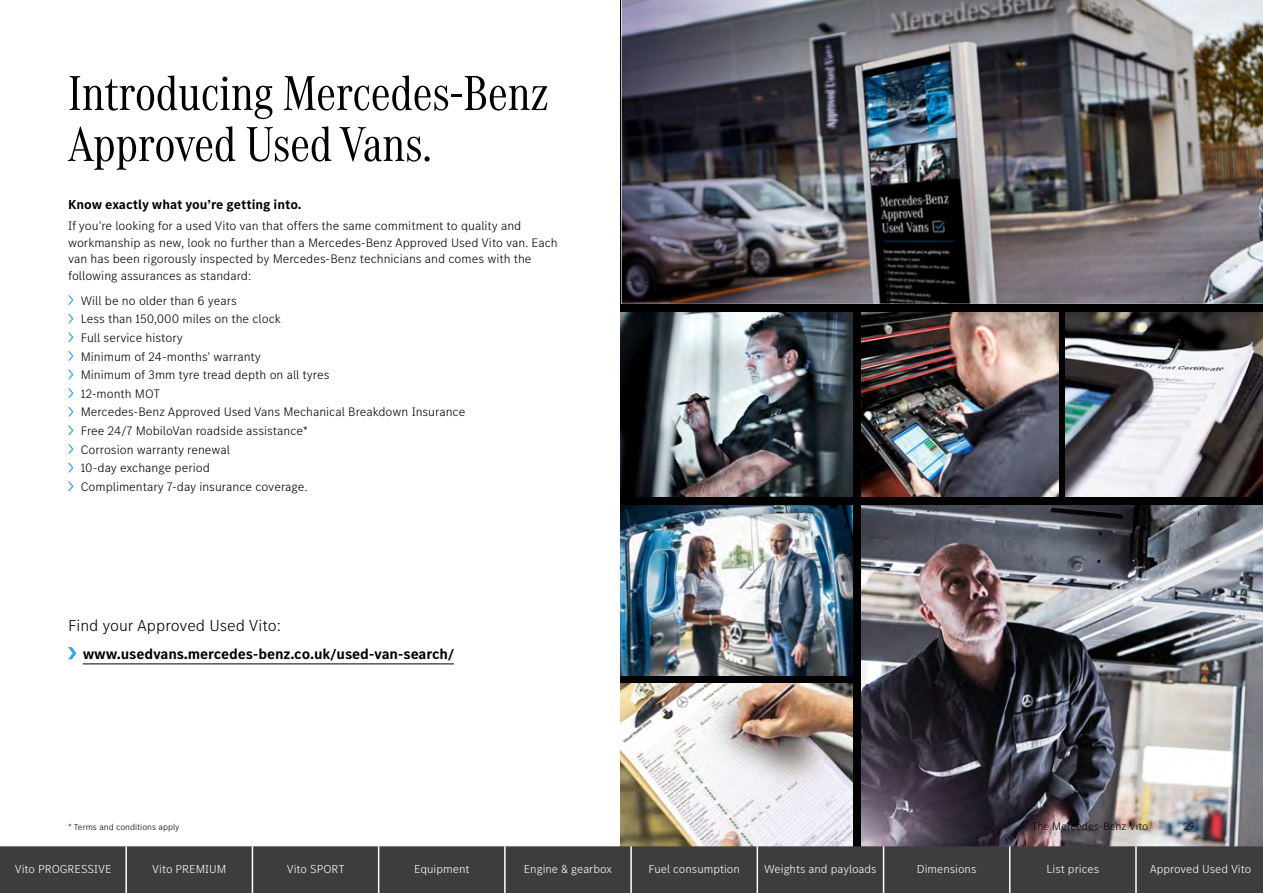
<style>
.page{position:relative;width:1263px;height:893px;background:#fff}
.page>*{position:absolute;margin:0;border:0;box-sizing:border-box;transform-origin:0 0}
.t1{font:51px/51px "MB Corpo A Title Cond";color:#000}
.t2{font:300 16.5px "MB Corpo S Text";color:#000}
.t3{font:700 15px "MB Corpo S Text";letter-spacing:-.01em;color:#000}
.t4{font:700 13.5px "MB Corpo S Text";color:#000}
.t5{font:300 12.75px/18.6px "MB Corpo S Text";color:#000}
.t6{font:300 12px "MB Corpo S Text";color:#fff}
.t7{font:300 11.25px "MB Corpo S Text";color:#000}
.t8{font:300 9px "MB Corpo S Text";color:#000}
</style>
<div class="page">
<svg style="left:68px;top:295px;width:6px;height:10px"></svg>
<svg style="left:68px;top:314px;width:6px;height:9px"></svg>
<svg style="left:68px;top:333px;width:6px;height:9px"></svg>
<svg style="left:68px;top:351px;width:6px;height:10px"></svg>
<svg style="left:68px;top:370px;width:6px;height:9px"></svg>
<svg style="left:68px;top:388px;width:6px;height:10px"></svg>
<svg style="left:68px;top:407px;width:6px;height:9px"></svg>
<svg style="left:68px;top:426px;width:6px;height:9px"></svg>
<svg style="left:68px;top:444px;width:6px;height:10px"></svg>
<svg style="left:68px;top:463px;width:6px;height:9px"></svg>
<svg style="left:68px;top:482px;width:6px;height:9px"></svg>
<hr style="left:83px;top:664px;width:371px;height:1px;background:#000">
<svg style="left:68px;top:647px;width:8px;height:12px"></svg>
<div style="left:621px;top:0;width:642px;height:893px;background:#000"></div>
<img style="left:812px;top:0;width:451px;height:304px">
<img style="left:621px;top:505px;width:232px;height:171px">
<img style="left:621px;top:683px;width:232px;height:163px">
<img style="left:861px;top:505px;width:402px;height:341px">
<img style="left:1066px;top:312px;width:197px;height:184px">
<img style="left:621px;top:312px;width:232px;height:184px">
<img style="left:861px;top:312px;width:197px;height:184px">
<img style="left:622px;top:0;width:190px;height:304px">
<div style="left:0;top:846px;width:1263px;height:47px;background:#3e3d3c"></div>
<hr style="left:125px;top:846px;width:2px;height:47px;background:#fff">
<hr style="left:252px;top:846px;width:1px;height:47px;background:#fff">
<hr style="left:378px;top:846px;width:1px;height:47px;background:#fff">
<hr style="left:504px;top:846px;width:2px;height:47px;background:#fff">
<hr style="left:630px;top:846px;width:2px;height:47px;background:#fff">
<hr style="left:756px;top:846px;width:2px;height:47px;background:#fff">
<hr style="left:883px;top:846px;width:1px;height:47px;background:#fff">
<hr style="left:1009px;top:846px;width:1px;height:47px;background:#fff">
<hr style="left:1135px;top:846px;width:2px;height:47px;background:#fff">
<h1 class="t1" style="left:68px;top:64px;width:482px">Introducing Mercedes‑Benz<br>Approved Used Vans.</h1>
<p class="t4" style="left:68px;top:196px;width:235px">Know exactly what you’re getting into.</p>
<p class="t5" style="left:68px;top:217px;width:491px;line-height:16.5px">If you’re looking for a used Vito van that offers the same commitment to quality and workmanship as new, look no further than a Mercedes‑Benz Approved Used Vito van. Each van has been rigorously inspected by Mercedes‑ Benz technicians and comes with the following assurances as standard:</p>
<p class="t5" style="left:81px;top:291px;width:386px">Will be no older than 6 years<br>Less than 150,000 miles on the clock<br>Full service history<br>Minimum of 24-months’ warranty<br>Minimum of 3mm tyre tread depth on all tyres<br>12-month MOT<br>Mercedes‑Benz Approved Used Vans Mechanical Breakdown Insurance Free 24/7 MobiloVan roadside assistance*<br>Corrosion warranty renewal<br>10-day exchange period<br>Complimentary 7-day insurance coverage.</p>
<p class="t2" style="left:68px;top:615px;width:214px">Find your Approved Used Vito:</p>
<p class="t3" style="left:83px;top:644px;width:373px">www.usedvans.mercedes-benz.co.uk/used-van-search/</p>
<p class="t8" style="left:68px;top:821px;width:113px">* Terms and conditions apply</p>
<p class="t7" style="left:1032px;top:819px;width:118px">The Mercedes-Benz Vito</p>
<p class="t7" style="left:1183px;top:819px;width:13px">29</p>
<p class="t6" style="left:15px;top:861px;width:98px">Vito PROGRESSIVE</p>
<p class="t6" style="left:152px;top:861px;width:76px">Vito PREMIUM</p>
<p class="t6" style="left:287px;top:861px;width:59px">Vito SPORT</p>
<p class="t6" style="left:414px;top:861px;width:57px">Equipment</p>
<p class="t6" style="left:524px;top:861px;width:90px">Engine &amp; gearbox</p>
<p class="t6" style="left:648px;top:861px;width:93px">Fuel consumption</p>
<p class="t6" style="left:764px;top:861px;width:114px">Weights and payloads</p>
<p class="t6" style="left:917px;top:861px;width:61px">Dimensions</p>
<p class="t6" style="left:1047px;top:861px;width:54px">List prices</p>
<p class="t6" style="left:1150px;top:861px;width:103px">Approved Used Vito</p>
</div>
